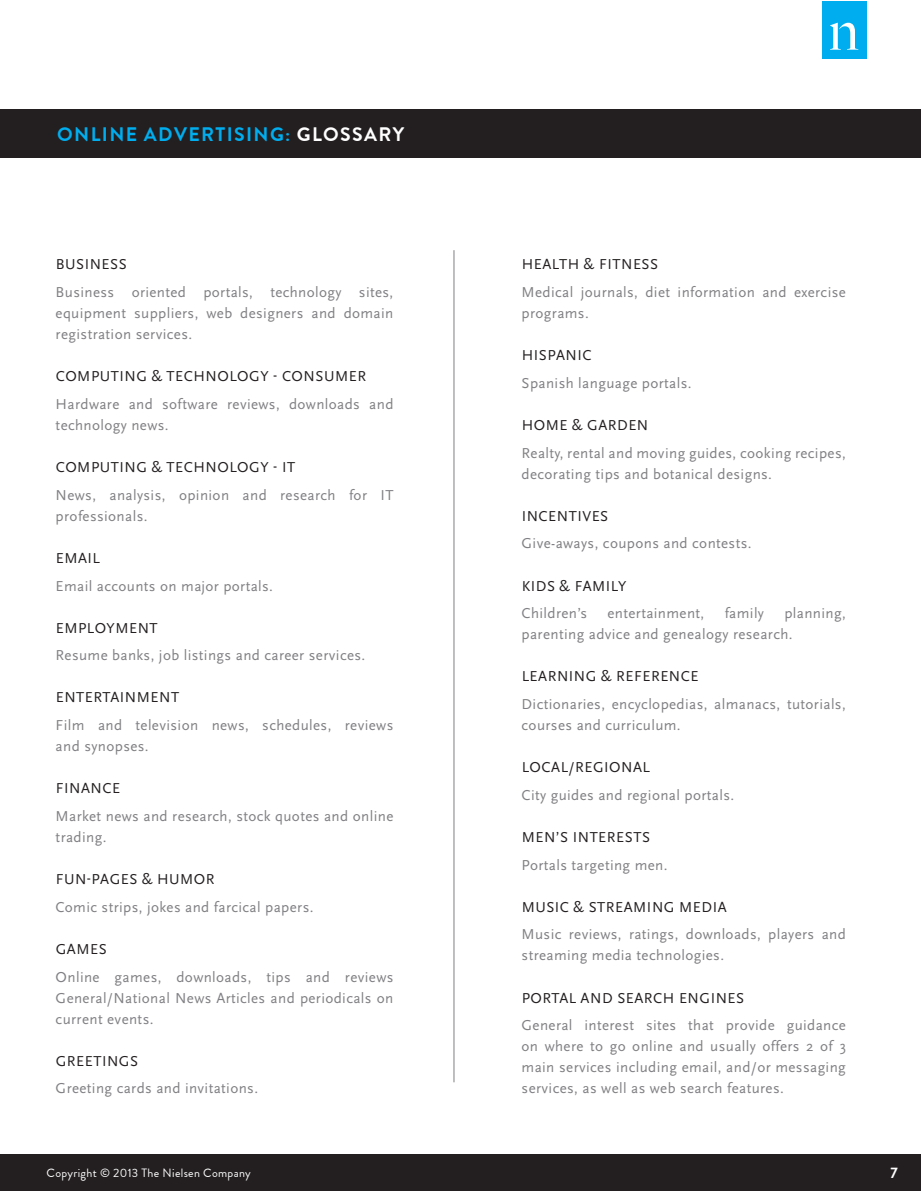
<style>
.page{position:relative;width:922px;height:1192px;background:#fff}
.page>*{position:absolute;margin:0;border:0;box-sizing:border-box;transform-origin:0 0}
.t1{font:700 19.5px "Brandon Grotesque";letter-spacing:.07em;color:#00aeef}
.Body_copy{font:15px/21px "Scala Sans OT";letter-spacing:.025em;color:#807f83}
.Body_Emphasis_BLACK{font:15px "Scala Sans OT";letter-spacing:.035em;color:#231f20}
.t2{font:700 15px "Brandon Grotesque";color:#fff}
.t3{font:12px "Brandon Grotesque";letter-spacing:.025em;color:#fff}
.s1{color:#fff}
</style>
<div class="page">
<div style="left:2px;top:1154px;width:918px;height:36px;background:#231f20"></div>
<hr style="left:0;top:1154px;width:2px;height:36px;background:#231f20">
<div style="left:821px;top:2px;width:45px;height:57px;background:#00aeef"></div>
<svg style="left:830px;top:23px;width:28px;height:27px"></svg>
<hr style="left:453px;top:250px;width:1px;height:832px;background:#807f83">
<hr style="left:0;top:110px;width:2px;height:48px;background:#231f20">
<div style="left:2px;top:110px;width:918px;height:48px;background:#231f20"></div>
<h1 class="t1" style="left:57px;top:121px;width:348px">ONLINE ADVERTISING: <span class="s1">GLOSSARY</span></h1>
<p class="Body_Emphasis_BLACK" style="left:56px;top:256px;width:73px">BUSINESS</p>
<p class="Body_copy" style="left:56px;top:282px;width:339px;text-align:justify">Business oriented portals, technology sites, equipment suppliers, web designers and domain registration services.</p>
<p class="Body_Emphasis_BLACK" style="left:56px;top:368px;width:312px">COMPUTING &amp; TECHNOLOGY - CONSUMER</p>
<p class="Body_copy" style="left:56px;top:394px;width:339px">Hardware and software reviews, downloads and technology news.</p>
<p class="Body_Emphasis_BLACK" style="left:56px;top:459px;width:241px">COMPUTING &amp; TECHNOLOGY - IT</p>
<p class="Body_copy" style="left:56px;top:484px;width:339px">News, analysis, opinion and research for IT professionals.</p>
<p class="Body_Emphasis_BLACK" style="left:56px;top:549px;width:46px">EMAIL</p>
<p class="Body_copy" style="left:56px;top:575px;width:219px">Email accounts on major portals.</p>
<p class="Body_Emphasis_BLACK" style="left:56px;top:619px;width:103px">EMPLOYMENT</p>
<p class="Body_copy" style="left:56px;top:645px;width:311px">Resume banks, job listings and career services.</p>
<p class="Body_Emphasis_BLACK" style="left:56px;top:689px;width:125px">ENTERTAINMENT</p>
<p class="Body_copy" style="left:56px;top:715px;width:339px">Film and television news, schedules, reviews and synopses.</p>
<p class="Body_Emphasis_BLACK" style="left:56px;top:780px;width:66px">FINANCE</p>
<p class="Body_copy" style="left:56px;top:805px;width:339px">Market news and research, stock quotes and online trading.</p>
<p class="Body_Emphasis_BLACK" style="left:56px;top:870px;width:160px">FUN-PAGES &amp; HUMOR</p>
<p class="Body_copy" style="left:56px;top:896px;width:259px">Comic strips, jokes and farcical papers.</p>
<p class="Body_Emphasis_BLACK" style="left:56px;top:940px;width:52px">GAMES</p>
<p class="Body_copy" style="left:56px;top:966px;width:339px;text-align:justify">Online games, downloads, tips and reviews General/National News Articles and periodicals on current events.</p>
<p class="Body_Emphasis_BLACK" style="left:56px;top:1052px;width:84px">GREETINGS</p>
<p class="Body_copy" style="left:56px;top:1078px;width:204px">Greeting cards and invitations.</p>
<p class="Body_Emphasis_BLACK" style="left:521px;top:256px;width:138px">HEALTH &amp; FITNESS</p>
<p class="Body_copy" style="left:521px;top:282px;width:326px">Medical journals, diet information and exercise programs.</p>
<p class="Body_Emphasis_BLACK" style="left:521px;top:347px;width:71px">HISPANIC</p>
<p class="Body_copy" style="left:521px;top:373px;width:171px">Spanish language portals.</p>
<p class="Body_Emphasis_BLACK" style="left:521px;top:417px;width:128px">HOME &amp; GARDEN</p>
<p class="Body_copy" style="left:521px;top:442px;width:325px">Realty, rental and moving guides, cooking recipes, decorating tips and botanical designs.</p>
<p class="Body_Emphasis_BLACK" style="left:521px;top:507px;width:88px">INCENTIVES</p>
<p class="Body_copy" style="left:521px;top:533px;width:231px">Give-aways, coupons and contests.</p>
<p class="Body_Emphasis_BLACK" style="left:521px;top:577px;width:106px">KIDS &amp; FAMILY</p>
<p class="Body_copy" style="left:521px;top:603px;width:67px">Children’s</p>
<p class="Body_copy" style="left:607px;top:603px;width:98px">entertainment,</p>
<p class="Body_copy" style="left:724px;top:603px;width:41px">family</p>
<p class="Body_copy" style="left:521px;top:603px;width:325px;text-indent:263px">planning, parenting advice and genealogy research.</p>
<p class="Body_Emphasis_BLACK" style="left:521px;top:668px;width:178px">LEARNING &amp; REFERENCE</p>
<p class="Body_copy" style="left:521px;top:694px;width:325px">Dictionaries, encyclopedias, almanacs, tutorials, courses and curriculum.</p>
<p class="Body_Emphasis_BLACK" style="left:521px;top:759px;width:130px">LOCAL/REGIONAL</p>
<p class="Body_copy" style="left:521px;top:784px;width:214px">City guides and regional portals.</p>
<p class="Body_Emphasis_BLACK" style="left:521px;top:828px;width:130px">MEN’S INTERESTS</p>
<p class="Body_copy" style="left:521px;top:854px;width:147px">Portals targeting men.</p>
<p class="Body_Emphasis_BLACK" style="left:521px;top:898px;width:206px">MUSIC &amp; STREAMING MEDIA</p>
<p class="Body_copy" style="left:521px;top:924px;width:325px">Music reviews, ratings, downloads, players and streaming media technologies.</p>
<p class="Body_Emphasis_BLACK" style="left:521px;top:989px;width:224px">PORTAL AND SEARCH ENGINES</p>
<p class="Body_copy" style="left:521px;top:1015px;width:326px;text-align:justify">General interest sites that provide guidance on where to go online and usually offers 2 of 3 main services including email, and/or messaging services, as well as web search features.</p>
<p class="t3" style="left:47px;top:1164px;width:206px">Copyright © 2013 The Nielsen Company</p>
<p class="t2" style="left:890px;top:1162px;width:9px">7</p>
</div>
